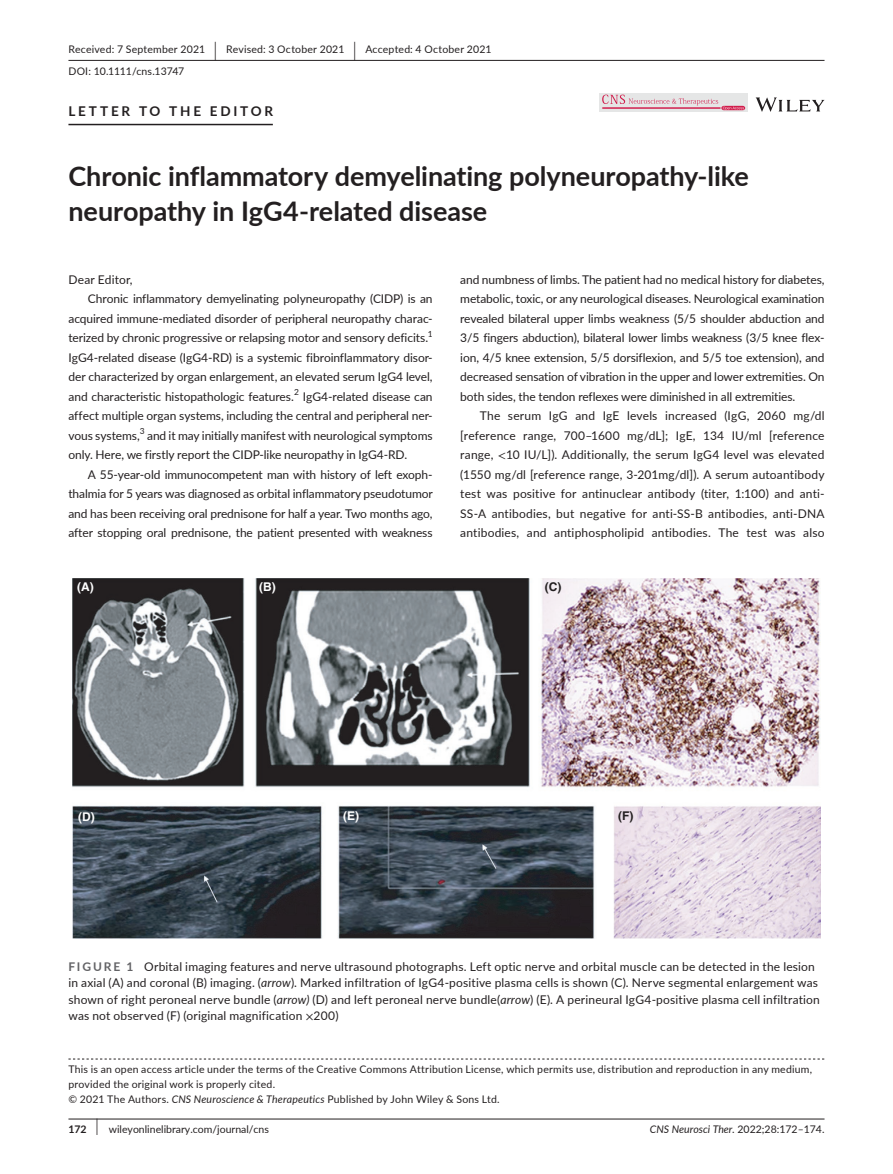
<style>
.page{position:relative;width:893px;height:1174px;background:#fff}
.page>*{position:absolute;margin:0;border:0;box-sizing:border-box;transform-origin:0 0}
.t1{font:700 27px/34.5px "Lato";letter-spacing:-.005em;color:#231f20}
.t2{font:700 13.5px "Lato";letter-spacing:.21em;color:#231f20}
.t3{font:12px/19.5px "Lato";color:#231f20;text-align:justify}
.t4{font:700 12px "Helvetica";color:#fff}
.t5{font:700 12px "Helvetica";color:#231f20}
.t6{font:10.5px/15px "Lato";letter-spacing:.02em;color:#231f20}
.t7{font:10.5px "Lato";color:#231f20}
.t8{font:italic 10.5px "Lato";color:#231f20}
.t9{font:8.4px "Lato";color:#231f20}
.s1{font-size:19.65px}
.s2{font-family:"STIX"}
.s3{font-weight:700;color:#636366}
.s4{font-style:italic}
.s5{font-weight:700}
.s6{font-size:17.4px}
.s7{font-style:normal}
</style>
<div class="page">
<hr style="left:68px;top:1118px;width:756px;height:1px;background:#231f20">
<svg style="left:756px;top:97px;width:68px;height:15px"></svg>
<div style="left:599px;top:93px;width:149px;height:19px;background:#e5e6e6"></div>
<hr style="left:721px;top:106px;width:24px;height:4px;background:#d11c4b;border-radius:2px">
<svg style="left:602px;top:95px;width:142px;height:15px"></svg>
<hr style="left:68px;top:60px;width:756px;height:1px;background:#231f20">
<hr style="left:68px;top:124px;width:205px;height:1px;background:#231f20">
<svg style="left:68px;top:1058px;width:756px;height:1px"></svg>
<img style="left:72px;top:578px;width:749px;height:360px">
<p class="t6" style="left:68px;top:38px;width:425px;line-height:21.8px">Received: 7 September 2021 <span class="s1">|</span> Revised: 3 October 2021 <span class="s1">|</span> Accepted: 4 October 2021<br>DOI: 10.1111/cns.13747</p>
<p class="t2" style="left:68px;top:101px;width:206px">LETTER TO THE EDITOR</p>
<h1 class="t1" style="left:68px;top:158px;width:682px">Chronic inflammatory demyelinating polyneuropathy-like neuropathy in IgG4-related disease</h1>
<p class="t3" style="left:68px;top:269px;width:66px">Dear Editor,</p>
<p class="t3" style="left:88px;top:288px;width:346px">Chronic inflammatory demyelinating polyneuropathy (CIDP) is an</p>
<p class="t3" style="left:68px;top:308px;width:366px">acquired immune-mediated disorder of peripheral neuropathy charac-</p>
<p class="t3" style="left:68px;top:327px;width:361px">terized by chronic progressive or relapsing motor and sensory deficits.</p>
<p class="t9" style="left:428px;top:328px;width:6px">1</p>
<p class="t3" style="left:68px;top:347px;width:366px">IgG4-related disease (IgG4-RD) is a systemic fibroinflammatory disor&shy;der characterized by organ enlargement, an elevated serum IgG4 level, and characteristic histopathologic features.</p>
<p class="t9" style="left:294px;top:386px;width:6px">2</p>
<p class="t3" style="left:68px;top:386px;width:366px;text-indent:234px">IgG4-related disease can affect multiple organ systems, including the central and peripheral ner&shy;vous systems,</p>
<p class="t9" style="left:140px;top:425px;width:6px">3</p>
<p class="t3" style="left:68px;top:425px;width:366px;text-indent:79px">and it may initially manifest with neurological symptoms only. Here, we firstly report the CIDP-like neuropathy in IgG4-RD.</p>
<p class="t3" style="left:68px;top:464px;width:366px;text-indent:20px">A 55-year-old immunocompetent man with history of left exoph&shy;thalmia for 5 years was diagnosed as orbital inflammatory pseudotumor and has been receiving oral prednisone for half a year. Two months ago, after stopping oral prednisone, the patient presented with weakness</p>
<p class="t3" style="left:460px;top:269px;width:366px">and numbness of limbs. The patient had no medical history for diabetes, metabolic, toxic, or any neurological diseases. Neurological examination revealed bilateral upper limbs weakness (5/5 shoulder abduction and 3/5 fingers abduction), bilateral lower limbs weakness (3/5 knee flex&shy;ion, 4/5 knee extension, 5/5 dorsiflexion, and 5/5 toe extension), and decreased sensation of vibration in the upper and lower extremities. On both sides, the tendon reflexes were diminished in all extremities.</p>
<p class="t3" style="left:460px;top:405px;width:366px;text-indent:20px">The serum IgG and IgE levels increased (IgG, 2060 mg/dl [reference range, 700–1600 mg/dL]; IgE, 134 IU/ml [reference range, <span class="s2">&lt;</span>10 IU/L]). Additionally, the serum IgG4 level was elevated (1550 mg/dl [reference range, 3-201mg/dl]). A serum autoantibody test was positive for antinuclear antibody (titer, 1:100) and anti-SS-A antibodies, but negative for anti-SS-B antibodies, anti-DNA antibodies, and antiphospholipid antibodies. The test was also</p>
<p class="t4" style="left:77px;top:579px;width:18px">(A)</p>
<p class="t4" style="left:259px;top:579px;width:18px">(B)</p>
<p class="t5" style="left:545px;top:579px;width:18px">(C)</p>
<p class="t4" style="left:78px;top:809px;width:18px">(D)</p>
<p class="t4" style="left:343px;top:808px;width:17px">(E)</p>
<p class="t5" style="left:618px;top:808px;width:17px">(F)</p>
<p class="t3" style="left:68px;top:957px;width:753px;line-height:16.5px;text-align:left"><span class="s3">FIGURE 1</span> Orbital imaging features and nerve ultrasound photographs. Left optic nerve and orbital muscle can be detected in the lesion in axial (A) and coronal (B) imaging. (<span class="s4">arrow</span>). Marked infiltration of IgG4-positive plasma cells is shown (C). Nerve segmental enlargement was shown of right peroneal nerve bundle (<span class="s4">arrow)</span> (D) and left peroneal nerve bundle(<span class="s4">arrow</span>) (E). A perineural IgG4-positive plasma cell infiltration was not observed (F) (original magnification <span class="s2">×</span>200)</p>
<p class="t6" style="left:68px;top:1061px;width:745px">This is an open access article under the terms of the Creative Commons Attribution License, which permits use, distribution and reproduction in any medium, provided the original work is properly cited.<br>© 2021 The Authors. <span class="s4">CNS Neuroscience &amp; Therapeutics</span> Published by John Wiley &amp; Sons Ltd.</p>
<p class="t7" style="left:68px;top:1121px;width:202px"><span class="s5">172</span> <span class="s6">|</span> wileyonlinelibrary.com/journal/cns</p>
<p class="t8" style="left:650px;top:1121px;width:176px">CNS Neurosci Ther. <span class="s7">2022;28:172–174.</span></p>
</div>
